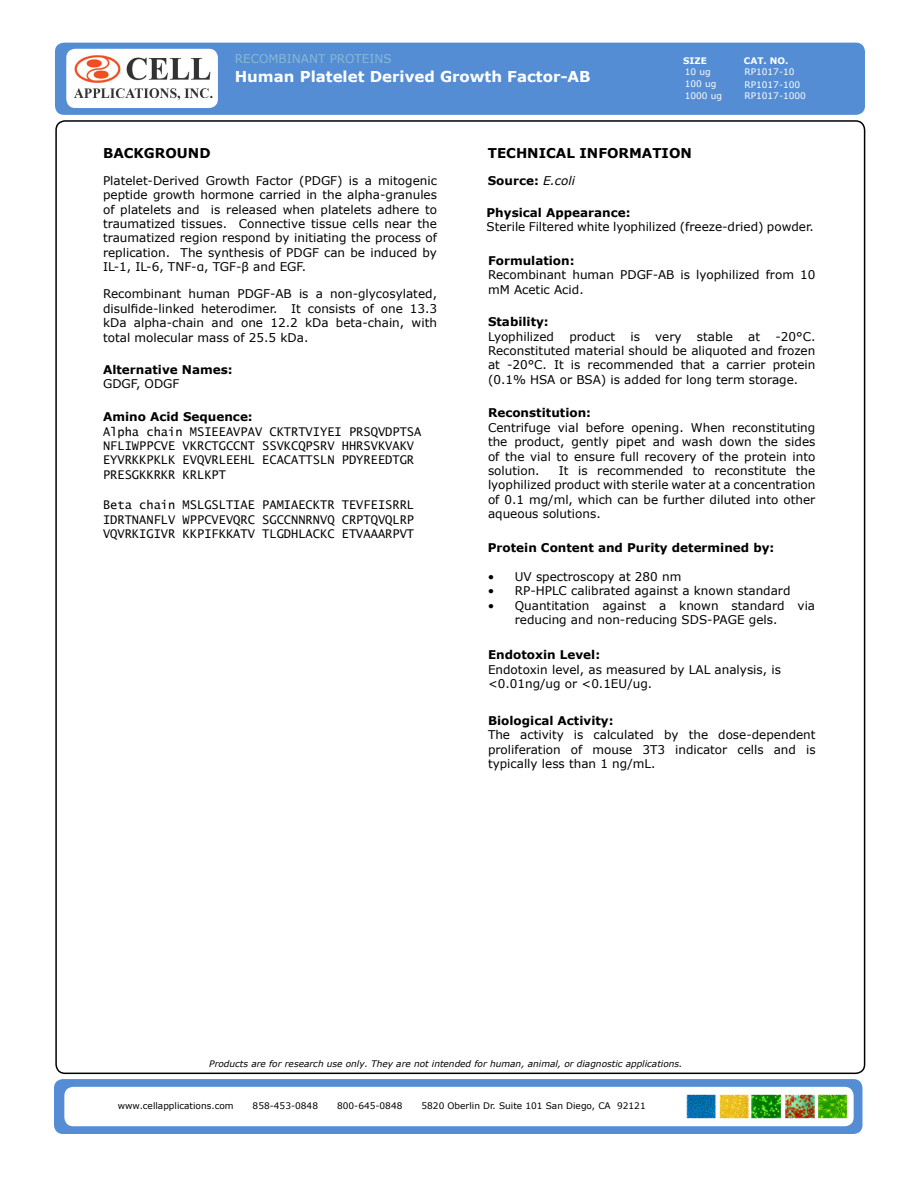
<style>
.page{position:relative;width:918px;height:1188px;background:#fff}
.page>*{position:absolute;margin:0;border:0;box-sizing:border-box;transform-origin:0 0}
.t1{font:700 15px "Verdana";color:#fff}
.t2{font:700 13.5px "Verdana";color:#000}
.t3{font:12px/14.4px "Verdana";color:#000;text-align:justify}
.t4{font:12px/14.4px "Lucida Sans Typewriter";color:#000}
.t5{font:700 12px "Verdana";color:#000}
.t6{font:12px "Verdana";color:#88b9d3}
.t7{font:italic 9px "Verdana";color:#000}
.t8{font:9px "Verdana";color:#000}
.t9{font:9px/11.7px "Verdana";color:#fff}
.t10{font:700 9px "Verdana";color:#fff}
.s1{font-weight:400;font-style:italic}
</style>
<div class="page">
<div style="left:54px;top:1079px;width:808px;height:55px;background:#548dd4;border-radius:9px"></div>
<div style="left:64px;top:1087px;width:790px;height:39px;background:#fff;border-radius:9px"></div>
<img style="left:686px;top:1094px;width:161px;height:25px">
<div style="left:55px;top:43px;width:810px;height:72px;background:#548dd4;border-radius:9px"></div>
<img style="left:66px;top:49px;width:152px;height:59px">
<p class="t2" style="left:103px;top:144px;width:109px">BACKGROUND</p>
<p class="t6" style="left:235px;top:51px;width:158px">RECOMBINANT PROTEINS</p>
<p class="t1" style="left:235px;top:66px;width:357px">Human Platelet Derived Growth Factor-AB</p>
<p class="t10" style="left:683px;top:54px;width:25px">SIZE</p>
<p class="t10" style="left:744px;top:54px;width:46px">CAT. NO.</p>
<p class="t9" style="left:685px;top:66px;width:27px">10 ug</p>
<p class="t9" style="left:744px;top:66px;width:52px">RP1017-10</p>
<p class="t9" style="left:685px;top:78px;width:39px">100 ug<br>1000 ug</p>
<p class="t9" style="left:744px;top:79px;width:63px;line-height:11.2px">RP1017-100<br>RP1017-1000</p>
<p class="t2" style="left:488px;top:144px;width:206px">TECHNICAL INFORMATION</p>
<p class="t3" style="left:103px;top:173px;width:335px">Platelet-Derived Growth Factor (PDGF) is a mitogenic peptide growth hormone carried in the alpha-granules of platelets and is released when platelets adhere to traumatized tissues. Connective tissue cells near the traumatized region respond by initiating the process of replication. The synthesis of PDGF can be induced by IL-1, IL-6, TNF-α, TGF-β and EGF.</p>
<p class="t3" style="left:103px;top:287px;width:336px">Recombinant human PDGF-AB is a non-glycosylated, disulfide-linked heterodimer. It consists of one 13.3 kDa alpha-chain and one 12.2 kDa beta-chain, with total molecular mass of 25.5 kDa.</p>
<p class="t5" style="left:103px;top:361px;width:131px">Alternative Names:</p>
<p class="t3" style="left:103px;top:376px;width:78px">GDGF, ODGF</p>
<p class="t5" style="left:103px;top:408px;width:151px">Amino Acid Sequence:</p>
<p class="t4" style="left:103px;top:424px;width:320px">Alpha chain MSIEEAVPAV CKTRTVIYEI PRSQVDPTSA NFLIWPPCVE VKRCTGCCNT SSVKCQPSRV HHRSVKVAKV EYVRKKPKLK EVQVRLEEHL ECACATTSLN PDYREEDTGR PRESGKKRKR KRLKPT</p>
<p class="t4" style="left:103px;top:498px;width:313px;text-align:justify">Beta chain MSLGSLTIAE PAMIAECKTR TEVFEISRRL IDRTNANFLV WPPCVEVQRC SGCCNNRNVQ CRPTQVQLRP VQVRKIGIVR KKPIFKKATV TLGDHLACKC ETVAAARPVT</p>
<p class="t5" style="left:488px;top:172px;width:89px">Source: <span class="s1">E.coli</span></p>
<p class="t5" style="left:487px;top:204px;width:146px">Physical Appearance:</p>
<p class="t3" style="left:487px;top:220px;width:329px">Sterile Filtered white lyophilized (freeze-dried) powder.</p>
<p class="t5" style="left:488px;top:252px;width:88px">Formulation:</p>
<p class="t3" style="left:488px;top:268px;width:329px">Recombinant human PDGF-AB is lyophilized from 10 mM Acetic Acid.</p>
<p class="t5" style="left:488px;top:313px;width:62px">Stability:</p>
<p class="t3" style="left:488px;top:329px;width:68px">Lyophilized</p>
<p class="t3" style="left:569px;top:329px;width:47px">product</p>
<p class="t3" style="left:631px;top:329px;width:11px">is</p>
<p class="t3" style="left:655px;top:329px;width:28px">very</p>
<p class="t3" style="left:697px;top:329px;width:38px">stable</p>
<p class="t3" style="left:748px;top:329px;width:13px">at</p>
<p class="t3" style="left:488px;top:329px;width:329px;text-indent:287px">-20°C.<br>Reconstituted material should be aliquoted and frozen at -20°C. It is recommended that a carrier protein (0.1% HSA or BSA) is added for long term storage.</p>
<p class="t5" style="left:488px;top:405px;width:105px">Reconstitution:</p>
<p class="t3" style="left:488px;top:420px;width:329px">Centrifuge vial before opening. When reconstituting the product, gently pipet and wash down the sides of the vial to ensure full recovery of the protein into solution.</p>
<p class="t3" style="left:488px;top:463px;width:329px;text-indent:71px">It is recommended to reconstitute the lyophilized product with sterile water at a concentration of 0.1 mg/ml, which can be further diluted into other aqueous solutions.</p>
<p class="t5" style="left:488px;top:539px;width:288px">Protein Content and Purity determined by:</p>
<p class="t3" style="left:488px;top:569px;width:195px">• UV spectroscopy at 280 nm</p>
<p class="t3" style="left:488px;top:583px;width:304px">• RP-HPLC calibrated against a known standard</p>
<p class="t3" style="left:515px;top:598px;width:302px;text-indent:-27px">• Quantitation against a known standard via reducing and non-reducing SDS-PAGE gels.</p>
<p class="t5" style="left:488px;top:646px;width:114px">Endotoxin Level:</p>
<p class="t3" style="left:488px;top:662px;width:294px">Endotoxin level, as measured by LAL analysis, is &lt;0.01ng/ug or &lt;0.1EU/ug.</p>
<p class="t5" style="left:488px;top:712px;width:127px">Biological Activity:</p>
<p class="t3" style="left:488px;top:728px;width:329px">The activity is calculated by the dose-dependent proliferation of mouse 3T3 indicator cells and is typically less than 1 ng/mL.</p>
<p class="t7" style="left:209px;top:1058px;width:475px">Products are for research use only. They are not intended for human, animal, or diagnostic applications.</p>
<p class="t8" style="left:118px;top:1099px;width:117px">www.cellapplications.com</p>
<p class="t8" style="left:253px;top:1099px;width:67px">858-453-0848</p>
<p class="t8" style="left:337px;top:1099px;width:67px">800-645-0848</p>
<p class="t8" style="left:421px;top:1099px;width:226px">5820 Oberlin Dr. Suite 101 San Diego, CA 92121</p>
</div>
